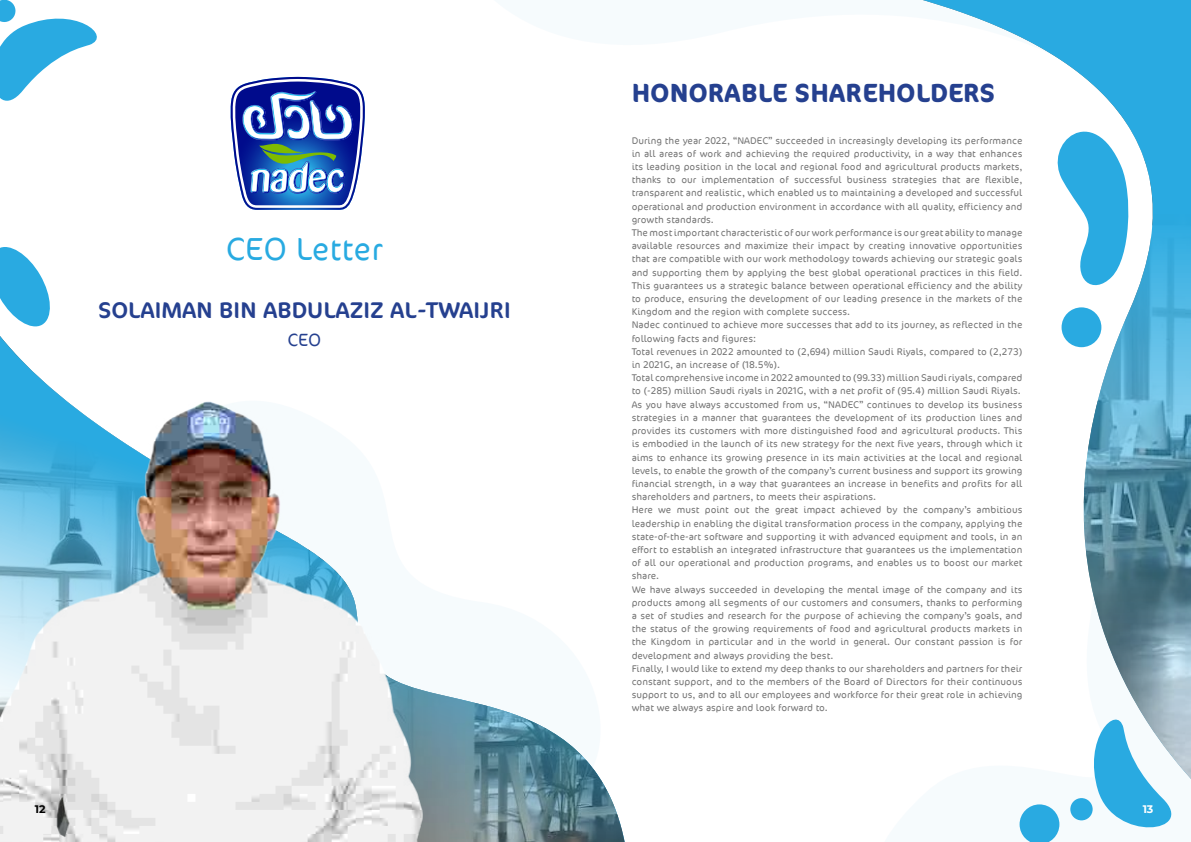
<style>
.page{position:relative;width:1191px;height:842px;background:#fff}
.page>*{position:absolute;margin:0;border:0;box-sizing:border-box;transform-origin:0 0}
.t1{font:300 36px "Cocon Next Arabic";color:#28aae1}
.t2{font:700 30px "Cocon Next Arabic";color:#25408f}
.t3{font:26px "Cocon Next Arabic";color:#25408f}
.t4{font:300 20px "Cocon Next Arabic";color:#25408f}
.t5{font:300 11px/13.2px "Cocon Next Arabic";color:#737373}
.t6{font:700 11px "Montserrat";color:#000}
.t7{font:700 11px "Montserrat";color:#fff}
</style>
<div class="page">
<img style="left:1069px;top:311px;width:122px;height:392px">
<svg style="left:923px;top:0;width:268px;height:311px"></svg>
<svg style="left:0;top:247px;width:50px;height:75px"></svg>
<svg style="left:1041px;top:99px;width:91px;height:197px"></svg>
<svg style="left:1082px;top:703px;width:109px;height:125px"></svg>
<div style="left:1070px;top:798px;width:22px;height:22px;background:#29aae1;border-radius:50%"></div>
<svg style="left:0;top:0;width:97px;height:101px"></svg>
<div style="left:1061px;top:307px;width:40px;height:40px;background:#29aae1;border-radius:50%"></div>
<svg style="left:1019px;top:804px;width:40px;height:38px"></svg>
<img style="left:0;top:322px;width:625px;height:520px">
<svg style="left:230px;top:77px;width:135px;height:133px"></svg>
<h1 class="t1" style="left:226px;top:228px;width:158px">CEO Letter</h1>
<h3 class="t3" style="left:98px;top:294px;width:414px">SOLAIMAN BIN ABDULAZIZ AL-TWAIJRI</h3>
<h3 class="t4" style="left:287px;top:328px;width:35px">CEO</h3>
<h2 class="t2" style="left:631px;top:75px;width:365px">HONORABLE SHAREHOLDERS</h2>
<p class="t5" style="left:631px;top:134px;width:392px">During the year 2022, “NADEC” succeeded in increasingly developing its performance in all areas of work and achieving the required productivity, in a way that enhances its leading position in the local and regional food and agricultural products markets, thanks to our implementation of successful business strategies that are flexible, transparent and realistic, which enabled us to maintaining a developed and successful operational and production environment in accordance with all quality, efficiency and growth standards.<br>The most important characteristic of our work performance is our great ability to manage available resources and maximize their impact by creating innovative opportunities that are compatible with our work methodology towards achieving our strategic goals and supporting them by applying the best global operational practices in this field.<br>This guarantees us a strategic balance between operational efficiency and the ability to produce, ensuring the development of our leading presence in the markets of the Kingdom and the region with complete success.<br>Nadec continued to achieve more successes that add to its journey, as reflected in the following facts and figures:<br>Total revenues in 2022 amounted to (2,694) million Saudi Riyals, compared to (2,273) in 2021G, an increase of (18.5%).<br>Total comprehensive income in 2022 amounted to (99.33) million Saudi riyals, compared to (-285) million Saudi riyals in 2021G, with a net profit of (95.4) million Saudi Riyals.<br>As you have always accustomed from us, “NADEC” continues to develop its business strategies in a manner that guarantees the development of its production lines and provides its customers with more distinguished food and agricultural products. This is embodied in the launch of its new strategy for the next five years, through which it aims to enhance its growing presence in its main activities at the local and regional levels, to enable the growth of the company’s current business and support its growing financial strength, in a way that guarantees an increase in benefits and profits for all shareholders and partners, to meets their aspirations.<br>Here we must point out the great impact achieved by the company’s ambitious leadership in enabling the digital transformation process in the company, applying the state-of-the-art software and supporting it with advanced equipment and tools, in an effort to establish an integrated infrastructure that guarantees us the implementation of all our operational and production programs, and enables us to boost our market share.<br>We have always succeeded in developing the mental image of the company and its products among all segments of our customers and consumers, thanks to performing a set of studies and research for the purpose of achieving the company’s goals, and the status of the growing requirements of food and agricultural products markets in the Kingdom in particular and in the world in general. Our constant passion is for development and always providing the best.<br>Finally, I would like to extend my deep thanks to our shareholders and partners for their constant support, and to the members of the Board of Directors for their continuous support to us, and to all our employees and workforce for their great role in achieving what we always aspire and look forward to.</p>
<p class="t6" style="left:35px;top:801px;width:12px">12</p>
<p class="t7" style="left:1142px;top:801px;width:12px">13</p>
</div>
